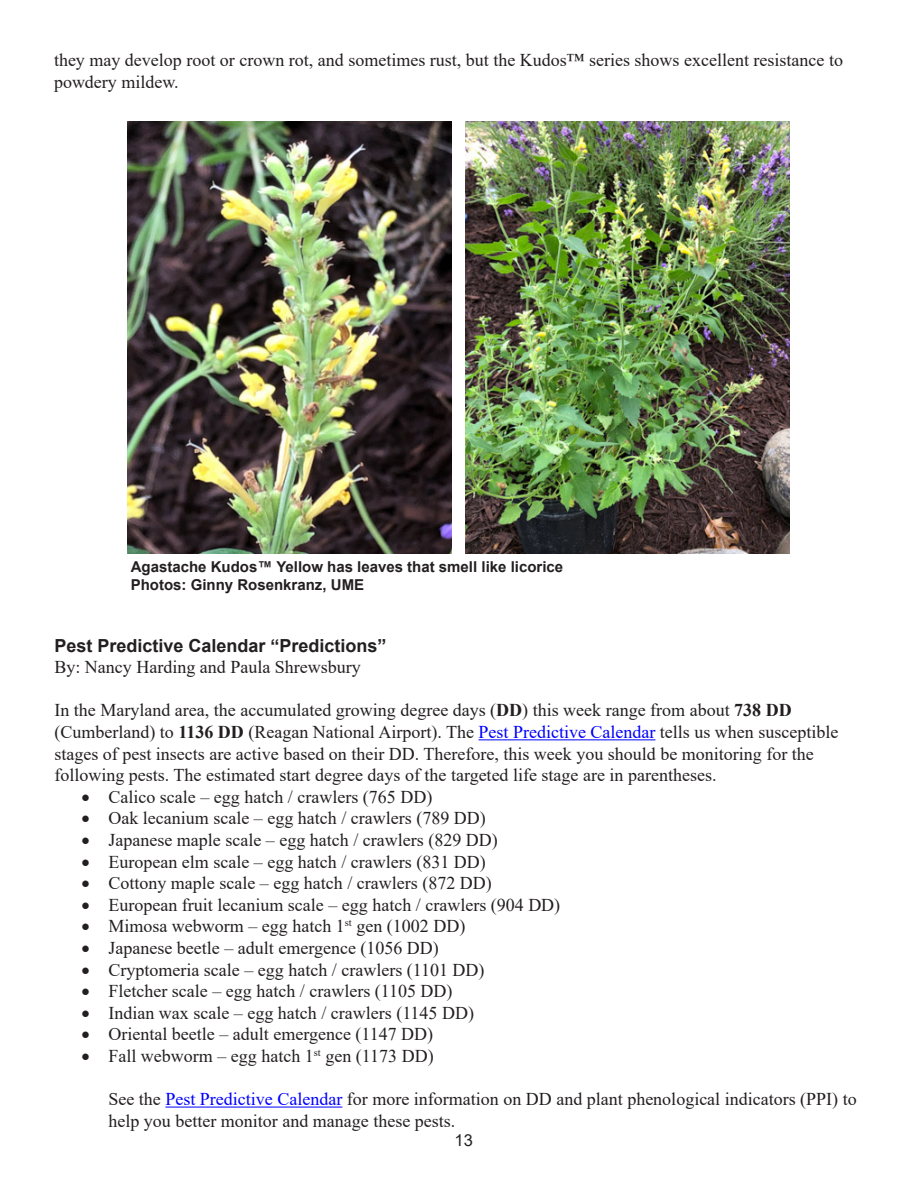
<style>
.page{position:relative;width:918px;height:1188px;background:#fff}
.page>*{position:absolute;margin:0;border:0;box-sizing:border-box;transform-origin:0 0}
.t1{font:18px/21.6px "Times New Roman";color:#231f20}
.Headline{font:700 18px "Arial";color:#231f20}
.t2{font:16.5px "Arial";color:#231f20}
.Photo_credit{font:700 15px "Arial";color:#231f20}
.s1{font-weight:700}
.s2{color:#00f}
</style>
<div class="page">
<hr style="left:479px;top:739px;width:176px;height:1px;background:#00f">
<hr style="left:165px;top:1107px;width:177px;height:1px;background:#00f">
<img style="left:465px;top:122px;width:324px;height:432px">
<img style="left:128px;top:122px;width:324px;height:432px">
<p class="t1" style="left:54px;top:49px;width:791px">they may develop root or crown rot, and sometimes rust, but the Kudos™ series shows excellent resistance to powdery mildew.</p>
<p class="Photo_credit" style="left:131px;top:556px;width:434px">Agastache Kudos™ Yellow has leaves that smell like licorice</p>
<p class="Photo_credit" style="left:131px;top:574px;width:235px">Photos: Ginny Rosenkranz, UME</p>
<p class="Headline" style="left:54px;top:632px;width:334px">Pest Predictive Calendar “Predictions”</p>
<p class="t1" style="left:54px;top:656px;width:308px">By: Nancy Harding and Paula Shrewsbury</p>
<p class="t1" style="left:54px;top:699px;width:786px">In the Maryland area, the accumulated growing degree days (<span class="s1">DD</span>) this week range from about <span class="s1">738 DD </span>(Cumberland) to <span class="s1">1136 DD</span> (Reagan National Airport). The <span class="s2">Pest Predictive Calendar</span> tells us when susceptible stages of pest insects are active based on their DD. Therefore, this week you should be monitoring for the following pests. The estimated start degree days of the targeted life stage are in parentheses.</p>
<p class="t1" style="left:81px;top:785px;width:352px">• Calico scale – egg hatch / crawlers (765 DD)</p>
<p class="t1" style="left:81px;top:807px;width:406px">• Oak lecanium scale – egg hatch / crawlers (789 DD)</p>
<p class="t1" style="left:81px;top:829px;width:418px">• Japanese maple scale – egg hatch / crawlers (829 DD)</p>
<p class="t1" style="left:81px;top:850px;width:406px">• European elm scale – egg hatch / crawlers (831 DD)</p>
<p class="t1" style="left:81px;top:872px;width:412px">• Cottony maple scale – egg hatch / crawlers (872 DD)</p>
<p class="t1" style="left:81px;top:893px;width:480px">• European fruit lecanium scale – egg hatch / crawlers (904 DD)</p>
<p class="t1" style="left:81px;top:915px;width:385px">• Mimosa webworm – egg hatch 1<sup>st</sup> gen (1002 DD)</p>
<p class="t1" style="left:81px;top:937px;width:359px">• Japanese beetle – adult emergence (1056 DD)</p>
<p class="t1" style="left:81px;top:958px;width:405px">• Cryptomeria scale – egg hatch / crawlers (1101 DD)</p>
<p class="t1" style="left:81px;top:980px;width:373px">• Fletcher scale – egg hatch / crawlers (1105 DD)</p>
<p class="t1" style="left:81px;top:1001px;width:394px">• Indian wax scale – egg hatch / crawlers (1145 DD)</p>
<p class="t1" style="left:81px;top:1023px;width:353px">• Oriental beetle – adult emergence (1147 DD)</p>
<p class="t1" style="left:81px;top:1045px;width:354px">• Fall webworm – egg hatch 1<sup>st</sup> gen (1173 DD)</p>
<p class="t1" style="left:108px;top:1088px;width:750px">See the <span class="s2">Pest Predictive Calendar</span> for more information on DD and plant phenological indicators (PPI) to help you better monitor and manage these pests.</p>
<p class="t2" style="left:455px;top:1129px;width:20px">13</p>
</div>
